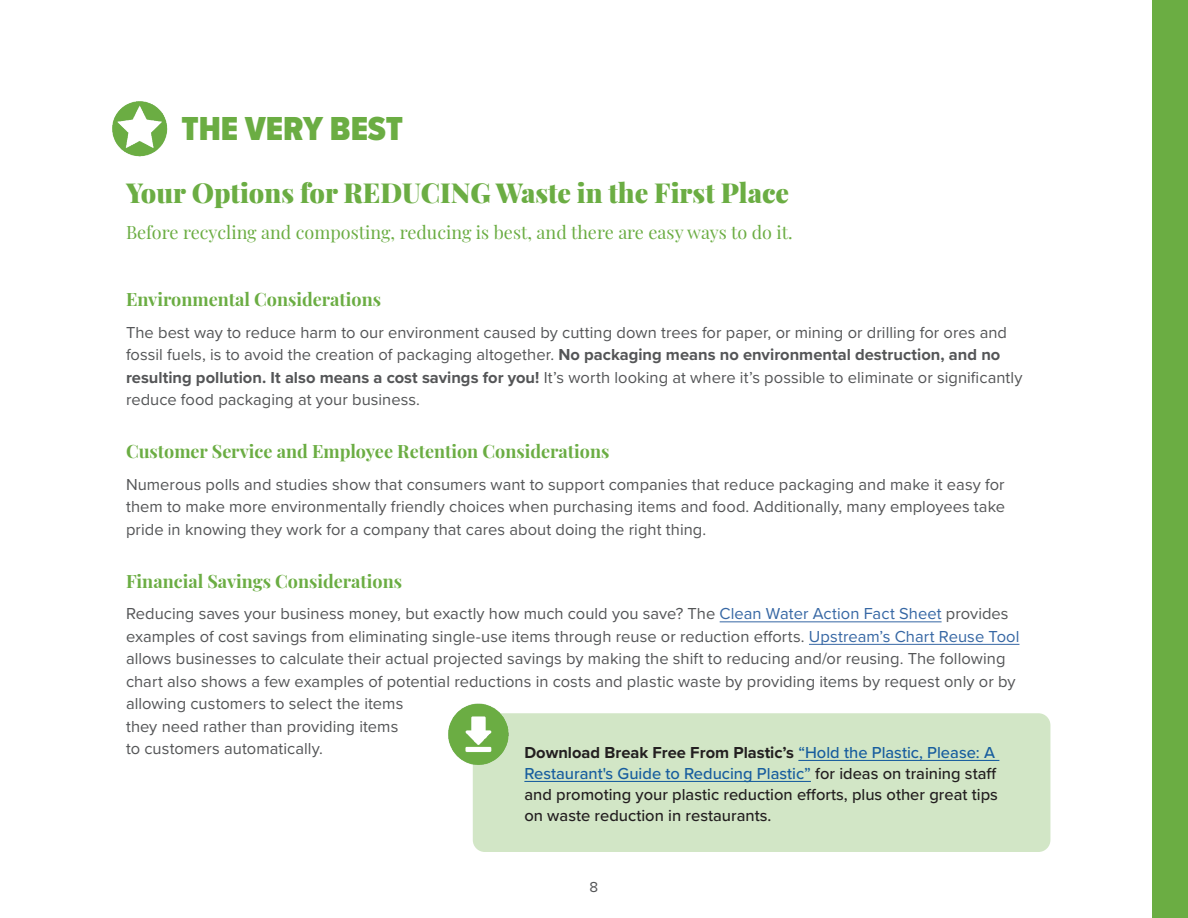
<style>
.page{position:relative;width:1188px;height:918px;background:#fff}
.page>*{position:absolute;margin:0;border:0;box-sizing:border-box;transform-origin:0 0}
.t1{font:900 34.5px "Proxima Nova Cond";color:#6bad43}
.t2{font:900 27px "Playfair Display";color:#6bad43}
.t3{font:700 18px "Playfair Display";color:#6bad43}
.t4{font:18px "Playfair Display";color:#6bad43}
.t5{font:16.5px/22.5px "Proxima Nova";color:#545557}
.t6{font:500 16.5px/21px "Proxima Nova";color:#231f20}
.t7{font:15px "Proxima Nova";color:#545557}
.s1{font-weight:700}
.s2{color:#3667a4}
.s3{color:#175d9e}
</style>
<div class="page">
<div style="left:1153px;top:0;width:35px;height:918px;background:#6bad43"></div>
<hr style="left:720px;top:621px;width:222px;height:1px;background:#3667a4">
<hr style="left:809px;top:644px;width:210px;height:1px;background:#3667a4">
<img style="left:112px;top:101px;width:56px;height:56px">
<div style="left:473px;top:713px;width:577px;height:139px;background:#d2e6c6;border-radius:12px"></div>
<hr style="left:798px;top:760px;width:201px;height:1px;background:#175d9e">
<hr style="left:524px;top:781px;width:287px;height:1px;background:#175d9e">
<img style="left:448px;top:703px;width:65px;height:65px">
<h2 class="t1" style="left:182px;top:104px;width:223px">THE VERY BEST</h2>
<h3 class="t2" style="left:126px;top:172px;width:665px">Your Options for REDUCING Waste in the First Place</h3>
<p class="t4" style="left:126px;top:219px;width:668px">Before recycling and composting, reducing is best, and there are easy ways to do it.</p>
<h4 class="t3" style="left:126px;top:285px;width:257px">Environmental Considerations</h4>
<p class="t5" style="left:126px;top:320px;width:898px">The best way to reduce harm to our environment caused by cutting down trees for paper, or mining or drilling for ores and fossil fuels, is to avoid the creation of packaging altogether. <span class="s1">No packaging means no environmental destruction, and no resulting pollution. It also means a cost savings for you!</span> It’s worth looking at where it’s possible to eliminate or signifcantly reduce food packaging at your business.</p>
<h4 class="t3" style="left:126px;top:437px;width:485px">Customer Service and Employee Retention Considerations</h4>
<p class="t5" style="left:126px;top:472px;width:881px;text-align:justify">Numerous polls and studies show that consumers want to support companies that reduce packaging and make it easy for them to make more environmentally friendly choices when purchasing items and food. Additionally, many employees take pride in knowing they work for a company that cares about doing the right thing.</p>
<h4 class="t3" style="left:126px;top:567px;width:278px">Financial Savings Considerations</h4>
<p class="t5" style="left:126px;top:602px;width:895px">Reducing saves your business money, but exactly how much could you save? The <span class="s2">Clean Water Action Fact Sheet</span> provides examples of cost savings from eliminating single-use items through reuse or reduction eforts. <span class="s2">Upstream’s Chart Reuse Tool </span>allows businesses to calculate their actual projected savings by making the shift to reducing and/or reusing. The following chart also shows a few examples of potential reductions in costs and plastic waste by providing items by request only or by allowing customers to select the items</p>
<p class="t5" style="left:126px;top:714px;width:274px">they need rather than providing items to customers automatically.</p>
<p class="t6" style="left:524px;top:741px;width:475px"><span class="s1">Download Break Free From Plastic’s</span> <span class="s3">“Hold the Plastic, Please: A Restaurant's Guide to Reducing Plastic”</span> for ideas on training staff and promoting your plastic reduction efforts, plus other great tips on waste reduction in restaurants.</p>
<p class="t7" style="left:590px;top:876px;width:10px">8</p>
</div>
